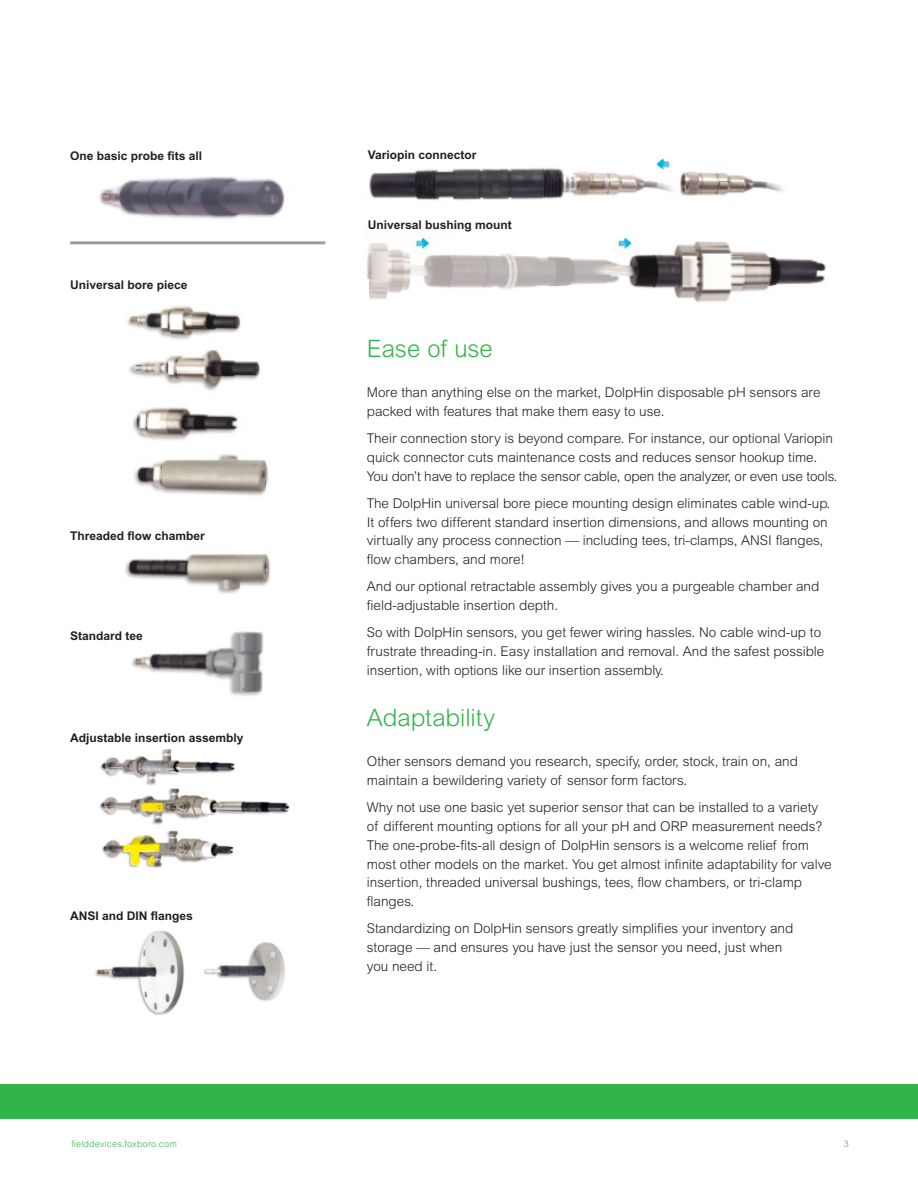
<style>
.page{position:relative;width:918px;height:1188px;background:#fff}
.page>*{position:absolute;margin:0;border:0;box-sizing:border-box;transform-origin:0 0}
.Page_head{font:300 24px "Arial Rounded MT Std";color:#31b44a}
.Body{font:300 13.5px/18.8px "Arial MT Std";color:#231f20}
.S2{font:700 12px "Arial MT Std";color:#231f20}
.S4_Header{font:300 9px "Arial MT Std";letter-spacing:.02em;color:#31b44a}
</style>
<div class="page">
<div style="left:0;top:1084px;width:918px;height:34px;background:#31b44a"></div>
<img style="left:366px;top:158px;width:460px;height:145px">
<img style="left:99px;top:177px;width:186px;height:42px">
<img style="left:125px;top:306px;width:145px;height:390px">
<img style="left:99px;top:749px;width:191px;height:120px">
<img style="left:95px;top:931px;width:190px;height:84px">
<div style="left:70px;top:149px;width:298px;height:23px;background:#fff"></div>
<div style="left:70px;top:279px;width:298px;height:24px;background:#fff"></div>
<div style="left:70px;top:529px;width:263px;height:18px;background:#fff"></div>
<div style="left:70px;top:630px;width:160px;height:16px;background:#fff"></div>
<div style="left:368px;top:149px;width:160px;height:19px;background:#fff"></div>
<div style="left:368px;top:219px;width:160px;height:15px;background:#fff"></div>
<hr style="left:70px;top:241px;width:255px;height:3px;background:#9b9fa4">
<p class="S2" style="left:70px;top:148px;width:134px">One basic probe fits all</p>
<p class="S2" style="left:70px;top:278px;width:119px">Universal bore piece</p>
<p class="S2" style="left:70px;top:528px;width:136px">Threaded flow chamber</p>
<p class="S2" style="left:70px;top:629px;width:74px">Standard tee</p>
<p class="S2" style="left:70px;top:731px;width:175px">Adjustable insertion assembly</p>
<p class="S2" style="left:70px;top:909px;width:124px">ANSI and DIN flanges</p>
<p class="S2" style="left:368px;top:148px;width:110px">Variopin connector</p>
<p class="S2" style="left:368px;top:218px;width:146px">Universal bushing mount</p>
<p class="Page_head" style="left:367px;top:335px;width:128px">Ease of use</p>
<p class="Body" style="left:367px;top:383px;width:455px">More than anything else on the market, DolpHin disposable pH sensors are packed with features that make them easy to use.</p>
<p class="Body" style="left:367px;top:429px;width:472px">Their connection story is beyond compare. For instance, our optional Variopin quick connector cuts maintenance costs and reduces sensor hookup time.<br>You don’t have to replace the sensor cable, open the analyzer, or even use tools.</p>
<p class="Body" style="left:367px;top:494px;width:465px">The DolpHin universal bore piece mounting design eliminates cable wind-up.<br>It offers two different standard insertion dimensions, and allows mounting on virtually any process connection — including tees, tri-clamps, ANSI flanges, flow chambers, and more!</p>
<p class="Body" style="left:367px;top:577px;width:454px">And our optional retractable assembly gives you a purgeable chamber and field-adjustable insertion depth.</p>
<p class="Body" style="left:367px;top:623px;width:459px">So with DolpHin sensors, you get fewer wiring hassles. No cable wind-up to frustrate threading-in. Easy installation and removal. And the safest possible insertion, with options like our insertion assembly.</p>
<p class="Page_head" style="left:367px;top:704px;width:130px">Adaptability</p>
<p class="Body" style="left:367px;top:752px;width:433px">Other sensors demand you research, specify, order, stock, train on, and maintain a bewildering variety of sensor form factors.</p>
<p class="Body" style="left:367px;top:798px;width:466px">Why not use one basic yet superior sensor that can be installed to a variety of different mounting options for all your pH and ORP measurement needs?<br>The one-probe-fits-all design of DolpHin sensors is a welcome relief from most other models on the market. You get almost infinite adaptability for valve insertion, threaded universal bushings, tees, flow chambers, or tri-clamp flanges.</p>
<p class="Body" style="left:367px;top:919px;width:428px">Standardizing on DolpHin sensors greatly simplifies your inventory and storage — and ensures you have just the sensor you need, just when you need it.</p>
<p class="S4_Header" style="left:71px;top:1139px;width:107px">fielddevices.foxboro.com</p>
<p class="S4_Header" style="left:844px;top:1139px;width:7px">3</p>
</div>
